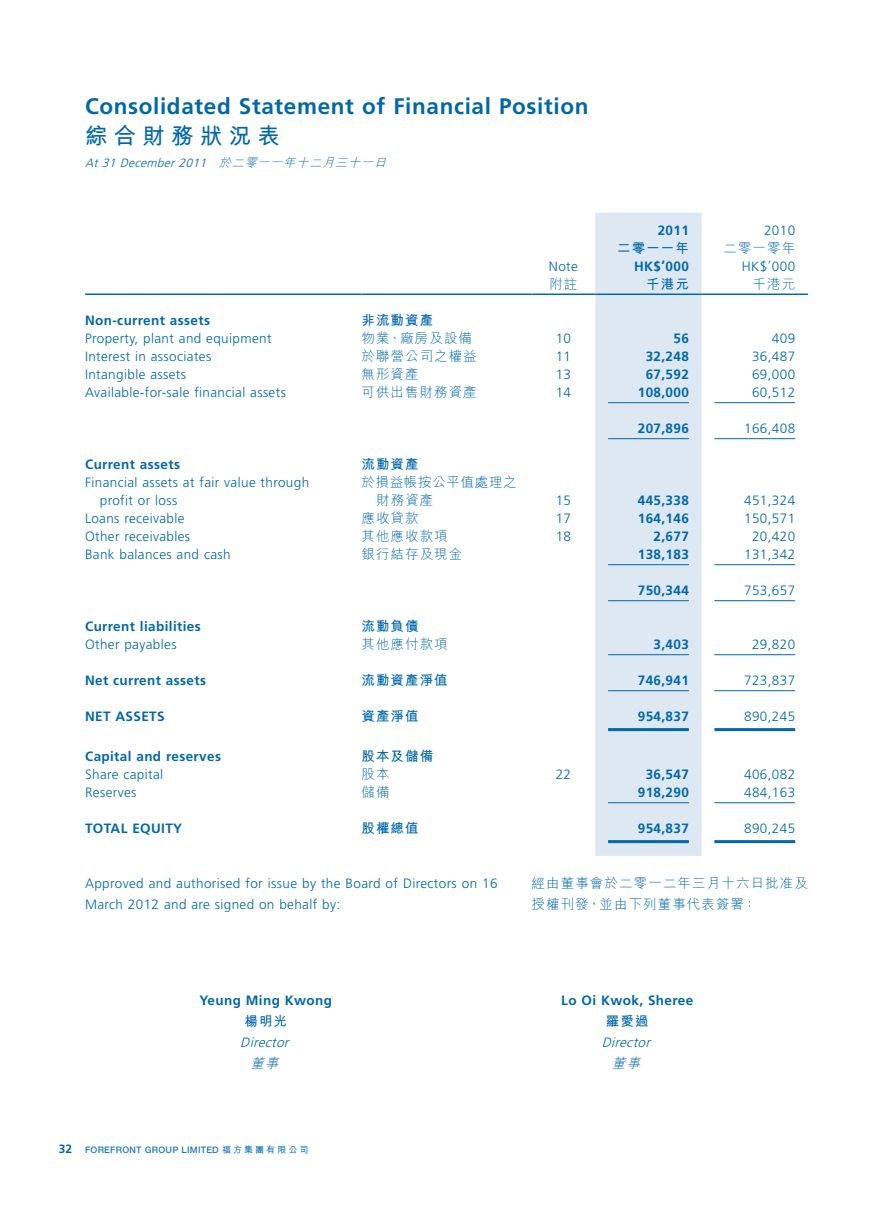
<style>
.page{position:relative;width:893px;height:1212px;background:#fff}
.page>*{position:absolute;margin:0;border:0;box-sizing:border-box;transform-origin:0 0}
.t1{font:700 22.5px "Frutiger LT Std";letter-spacing:.03em;color:#0068a9}
.t2{font:700 22.5px "M Hei HK";letter-spacing:.28em;color:#0068a9}
.Body_Text{font:300 13.5px/18px "Frutiger LT Std";letter-spacing:.03em;color:#0068a9}
.Body_Text-2{font:700 13.5px "Frutiger LT Std";letter-spacing:.03em;color:#0068a9}
.Body_Text-3{font:300 13.5px "M Hei HK";letter-spacing:.08em;color:#0068a9}
.Body_Text-4{font:700 13.5px "M Hei HK";letter-spacing:.08em;color:#0068a9}
.C_Body_Text{font:300 13.5px/21px "M Hei HK";letter-spacing:.08em;color:#0068a9}
.Body_Text-5{font:italic 300 13.5px "Frutiger LT Std";color:#0068a9}
.Body_Text-6{font:300 13.5px/18px "M Hei HK";letter-spacing:.05em;color:#0068a9}
.Body_Text-7{font:italic 300 13.5px "M Hei HK";color:#0068a9}
.t3{font:italic 300 12px "Frutiger LT Std";color:#0068a9}
.t4{font:700 12px "Frutiger LT Std";color:#0068a9}
.t5{font:500 9px "Helvetica Neue LT Std";letter-spacing:.03em;color:#1c7bb7}
.s1{font-family:"M Hei HK"}
.s2{font-family:"M Hei HK";font-weight:700}
</style>
<div class="page">
<div style="left:595px;top:213px;width:107px;height:643px;background:#dee8f3"></div>
<hr style="left:85px;top:293px;width:276px;height:2px;background:#0068a9">
<hr style="left:361px;top:293px;width:170px;height:2px;background:#0068a9">
<hr style="left:531px;top:293px;width:64px;height:2px;background:#0068a9">
<hr style="left:595px;top:293px;width:107px;height:2px;background:#0068a9">
<hr style="left:702px;top:293px;width:106px;height:2px;background:#0068a9">
<hr style="left:608px;top:402px;width:81px;height:1px;background:#0068a9">
<hr style="left:714px;top:402px;width:81px;height:1px;background:#0068a9">
<hr style="left:608px;top:438px;width:81px;height:1px;background:#0068a9">
<hr style="left:714px;top:438px;width:81px;height:1px;background:#0068a9">
<hr style="left:608px;top:564px;width:81px;height:1px;background:#0068a9">
<hr style="left:714px;top:564px;width:81px;height:1px;background:#0068a9">
<hr style="left:608px;top:600px;width:81px;height:1px;background:#0068a9">
<hr style="left:714px;top:600px;width:81px;height:1px;background:#0068a9">
<hr style="left:608px;top:654px;width:81px;height:1px;background:#0068a9">
<hr style="left:714px;top:654px;width:81px;height:1px;background:#0068a9">
<hr style="left:608px;top:690px;width:81px;height:1px;background:#0068a9">
<hr style="left:714px;top:690px;width:81px;height:1px;background:#0068a9">
<hr style="left:608px;top:728px;width:81px;height:3px;background:#0068a9">
<hr style="left:714px;top:728px;width:81px;height:3px;background:#0068a9">
<hr style="left:608px;top:802px;width:81px;height:1px;background:#0068a9">
<hr style="left:714px;top:802px;width:81px;height:1px;background:#0068a9">
<hr style="left:608px;top:840px;width:81px;height:3px;background:#0068a9">
<hr style="left:714px;top:840px;width:81px;height:3px;background:#0068a9">
<p class="t1" style="left:85px;top:93px;width:505px">Consolidated Statement of Financial Position</p>
<p class="t2" style="left:85px;top:119px;width:197px">綜合財務狀況表</p>
<p class="t3" style="left:85px;top:156px;width:306px">At 31 December 2011 <span class="s1">於二零一一年十二月三十一日</span></p>
<p class="Body_Text-2" style="left:658px;top:222px;width:33px">2011</p>
<p class="Body_Text" style="left:764px;top:221px;width:33px">2010</p>
<p class="Body_Text-4" style="left:617px;top:238px;width:73px">二零一一年</p>
<p class="Body_Text-3" style="left:723px;top:241px;width:73px">二零一零年</p>
<p class="Body_Text" style="left:549px;top:257px;width:30px">Note</p>
<p class="Body_Text-2" style="left:634px;top:258px;width:56px">HK$’000</p>
<p class="Body_Text" style="left:742px;top:257px;width:55px">HK$’000</p>
<p class="Body_Text-3" style="left:549px;top:277px;width:30px">附註</p>
<p class="Body_Text-4" style="left:646px;top:274px;width:44px">千港元</p>
<p class="Body_Text-3" style="left:753px;top:277px;width:44px">千港元</p>
<p class="Body_Text-2" style="left:85px;top:312px;width:127px">Non-current assets</p>
<p class="Body_Text-4" style="left:361px;top:310px;width:73px">非流動資產</p>
<p class="Body_Text" style="left:85px;top:329px;width:188px">Property, plant and equipment</p>
<p class="Body_Text-3" style="left:361px;top:331px;width:112px">物業、廠房及設備</p>
<p class="Body_Text" style="left:556px;top:329px;width:17px">10</p>
<p class="Body_Text-2" style="left:673px;top:330px;width:17px">56</p>
<p class="Body_Text" style="left:772px;top:329px;width:25px">409</p>
<p class="Body_Text" style="left:85px;top:347px;width:128px">Interest in associates</p>
<p class="Body_Text-3" style="left:361px;top:349px;width:117px">於聯營公司之權益</p>
<p class="Body_Text" style="left:556px;top:347px;width:17px">11</p>
<p class="Body_Text-2" style="left:646px;top:348px;width:45px">32,248</p>
<p class="Body_Text" style="left:752px;top:347px;width:45px">36,487</p>
<p class="Body_Text" style="left:85px;top:365px;width:102px">Intangible assets</p>
<p class="Body_Text-3" style="left:361px;top:367px;width:59px">無形資產</p>
<p class="Body_Text" style="left:556px;top:365px;width:17px">13</p>
<p class="Body_Text-2" style="left:646px;top:366px;width:45px">67,592</p>
<p class="Body_Text" style="left:752px;top:365px;width:45px">69,000</p>
<p class="Body_Text" style="left:85px;top:383px;width:202px">Available-for-sale financial assets</p>
<p class="Body_Text-3" style="left:361px;top:385px;width:117px">可供出售財務資產</p>
<p class="Body_Text" style="left:556px;top:383px;width:17px">14</p>
<p class="Body_Text-2" style="left:638px;top:384px;width:53px">108,000</p>
<p class="Body_Text" style="left:752px;top:383px;width:45px">60,512</p>
<p class="Body_Text-2" style="left:638px;top:420px;width:53px">207,896</p>
<p class="Body_Text" style="left:744px;top:419px;width:53px">166,408</p>
<p class="Body_Text-2" style="left:85px;top:456px;width:97px">Current assets</p>
<p class="Body_Text-4" style="left:361px;top:454px;width:59px">流動資產</p>
<p class="Body_Text" style="left:100px;top:473px;width:211px;text-indent:-15px">Financial assets at fair value through profit or loss</p>
<p class="Body_Text-6" style="left:376px;top:473px;width:142px;text-indent:-15px">於損益帳按公平值處理之財務資產</p>
<p class="Body_Text" style="left:556px;top:491px;width:17px">15</p>
<p class="Body_Text-2" style="left:638px;top:492px;width:53px">445,338</p>
<p class="Body_Text" style="left:744px;top:491px;width:53px">451,324</p>
<p class="Body_Text" style="left:85px;top:509px;width:101px">Loans receivable</p>
<p class="Body_Text-3" style="left:361px;top:511px;width:59px">應收貸款</p>
<p class="Body_Text" style="left:556px;top:509px;width:17px">17</p>
<p class="Body_Text-2" style="left:638px;top:510px;width:53px">164,146</p>
<p class="Body_Text" style="left:744px;top:509px;width:53px">150,571</p>
<p class="Body_Text" style="left:85px;top:527px;width:107px">Other receivables</p>
<p class="Body_Text-3" style="left:361px;top:529px;width:88px">其他應收款項</p>
<p class="Body_Text" style="left:556px;top:527px;width:17px">18</p>
<p class="Body_Text-2" style="left:654px;top:528px;width:37px">2,677</p>
<p class="Body_Text" style="left:752px;top:527px;width:45px">20,420</p>
<p class="Body_Text" style="left:85px;top:545px;width:147px">Bank balances and cash</p>
<p class="Body_Text-3" style="left:361px;top:547px;width:102px">銀行結存及現金</p>
<p class="Body_Text-2" style="left:638px;top:546px;width:53px">138,183</p>
<p class="Body_Text" style="left:744px;top:545px;width:53px">131,342</p>
<p class="Body_Text-2" style="left:638px;top:582px;width:53px">750,344</p>
<p class="Body_Text" style="left:744px;top:581px;width:53px">753,657</p>
<p class="Body_Text-2" style="left:85px;top:618px;width:117px">Current liabilities</p>
<p class="Body_Text-4" style="left:361px;top:616px;width:59px">流動負債</p>
<p class="Body_Text" style="left:85px;top:635px;width:93px">Other payables</p>
<p class="Body_Text-3" style="left:361px;top:637px;width:88px">其他應付款項</p>
<p class="Body_Text-2" style="left:654px;top:636px;width:37px">3,403</p>
<p class="Body_Text" style="left:752px;top:635px;width:45px">29,820</p>
<p class="Body_Text-2" style="left:85px;top:672px;width:122px">Net current assets</p>
<p class="Body_Text-4" style="left:361px;top:670px;width:88px">流動資產淨值</p>
<p class="Body_Text-2" style="left:638px;top:672px;width:53px">746,941</p>
<p class="Body_Text" style="left:744px;top:671px;width:53px">723,837</p>
<p class="Body_Text-2" style="left:85px;top:708px;width:81px">NET ASSETS</p>
<p class="Body_Text-4" style="left:361px;top:706px;width:59px">資產淨值</p>
<p class="Body_Text-2" style="left:638px;top:708px;width:53px">954,837</p>
<p class="Body_Text" style="left:744px;top:707px;width:53px">890,245</p>
<p class="Body_Text-2" style="left:85px;top:748px;width:137px">Capital and reserves</p>
<p class="Body_Text-4" style="left:361px;top:746px;width:73px">股本及儲備</p>
<p class="Body_Text" style="left:85px;top:765px;width:80px">Share capital</p>
<p class="Body_Text-3" style="left:361px;top:767px;width:30px">股本</p>
<p class="Body_Text" style="left:556px;top:765px;width:17px">22</p>
<p class="Body_Text-2" style="left:646px;top:766px;width:45px">36,547</p>
<p class="Body_Text" style="left:744px;top:765px;width:53px">406,082</p>
<p class="Body_Text" style="left:85px;top:783px;width:53px">Reserves</p>
<p class="Body_Text-3" style="left:361px;top:785px;width:30px">儲備</p>
<p class="Body_Text-2" style="left:638px;top:784px;width:53px">918,290</p>
<p class="Body_Text" style="left:744px;top:783px;width:53px">484,163</p>
<p class="Body_Text-2" style="left:85px;top:820px;width:99px">TOTAL EQUITY</p>
<p class="Body_Text-4" style="left:361px;top:818px;width:59px">股權總值</p>
<p class="Body_Text-2" style="left:638px;top:820px;width:53px">954,837</p>
<p class="Body_Text" style="left:744px;top:819px;width:53px">890,245</p>
<p class="Body_Text" style="left:85px;top:873px;width:414px;line-height:21px">Approved and authorised for issue by the Board of Directors on 16<br>March 2012 and are signed on behalf by:</p>
<p class="C_Body_Text" style="left:531px;top:873px;width:278px">經由董事會於二零一二年三月十六日批准及授權刊發，並由下列董事代表簽署：</p>
<p class="Body_Text-2" style="left:199px;top:993px;width:134px">Yeung Ming Kwong</p>
<p class="Body_Text-2" style="left:561px;top:993px;width:133px">Lo Oi Kwok, Sheree</p>
<p class="Body_Text-4" style="left:244px;top:1012px;width:44px">楊明光</p>
<p class="Body_Text-4" style="left:606px;top:1012px;width:44px">羅愛過</p>
<p class="Body_Text-5" style="left:240px;top:1035px;width:54px">Director</p>
<p class="Body_Text-5" style="left:602px;top:1035px;width:54px">Director</p>
<p class="Body_Text-7" style="left:250px;top:1056px;width:33px">董事</p>
<p class="Body_Text-7" style="left:612px;top:1056px;width:33px">董事</p>
<p class="t4" style="left:59px;top:1142px;width:15px">32</p>
<p class="t5" style="left:85px;top:1144px;width:225px">FOREFRONT GROUP LIMITED <span class="s2">福方集團有限公司</span></p>
</div>
